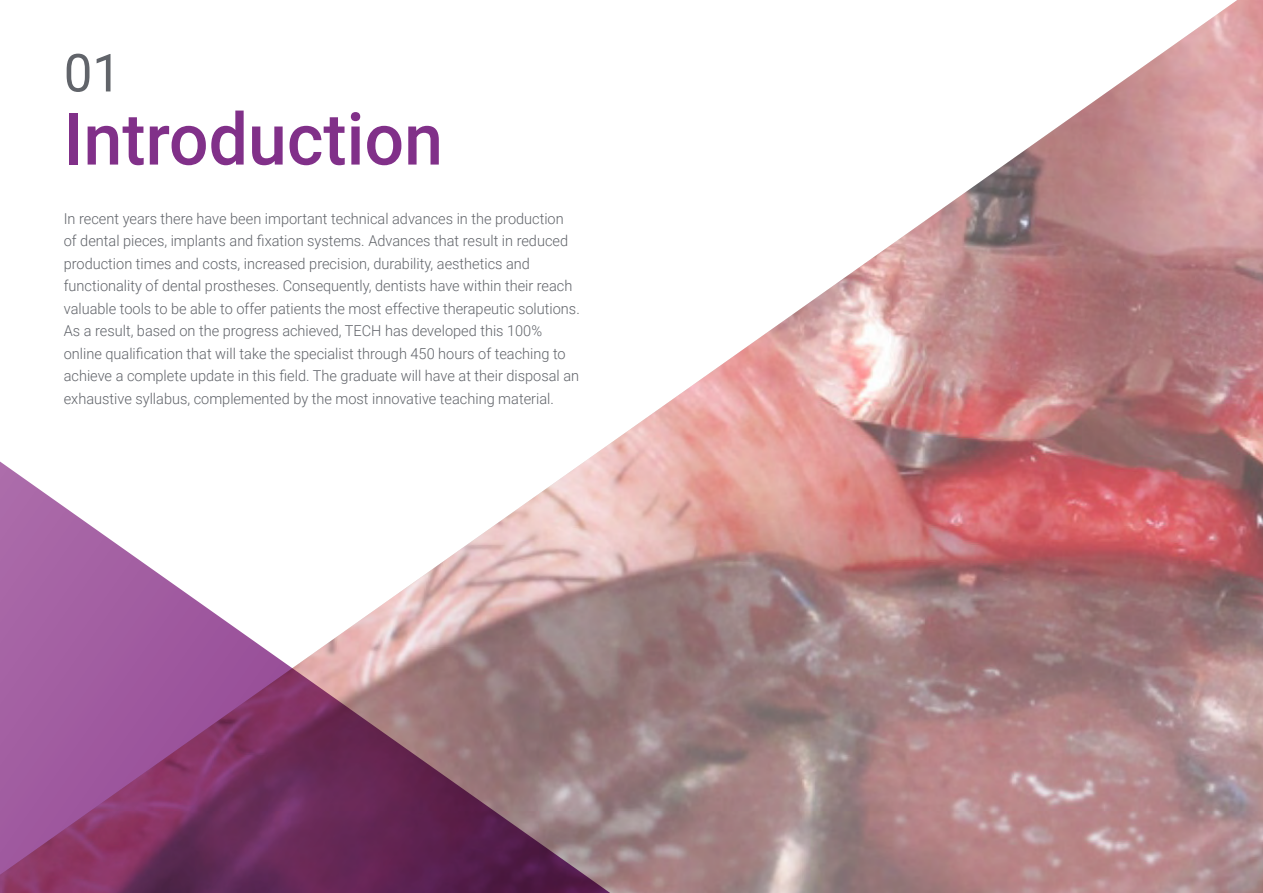
<style>
.page{position:relative;width:1263px;height:893px;background:#fff}
.page>*{position:absolute;margin:0;border:0;box-sizing:border-box;transform-origin:0 0}
.t1{font:500 72px "Roboto";color:#813089}
.t2{font:52.5px "Roboto";color:#61646a}
.t3{font:300 15px/22.5px "Roboto";color:#61646a}
</style>
<div class="page">
<img style="left:607px;top:0;width:656px;height:893px">
<svg style="left:0;top:446px;width:640px;height:447px"></svg>
<h2 class="t2" style="left:64px;top:36px;width:59px">01</h2>
<h1 class="t1" style="left:64px;top:89px;width:381px">Introduction</h1>
<p class="t3" style="left:64px;top:207px;width:517px">In recent years there have been important technical advances in the production of dental pieces, implants and fixation systems. Advances that result in reduced production times and costs, increased precision, durability, aesthetics and functionality of dental prostheses. Consequently, dentists have within their reach valuable tools to be able to offer patients the most effective therapeutic solutions.<br>As a result, based on the progress achieved, TECH has developed this 100% online qualification that will take the specialist through 450 hours of teaching to achieve a complete update in this field. The graduate will have at their disposal an exhaustive syllabus, complemented by the most innovative teaching material.</p>
</div>
